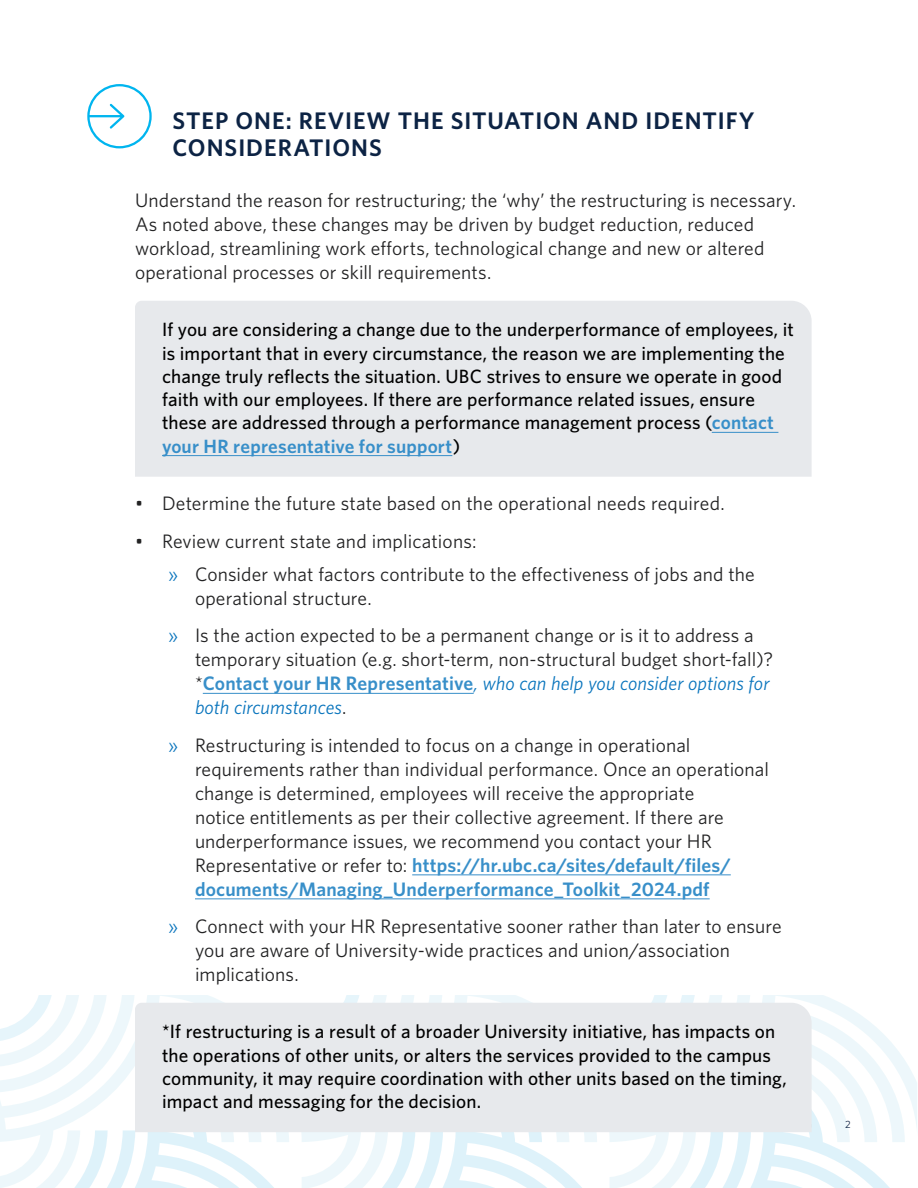
<style>
.page{position:relative;width:918px;height:1188px;background:#fff}
.page>*{position:absolute;margin:0;border:0;box-sizing:border-box;transform-origin:0 0}
.Header_1{font:600 24px/27px "Whitney";letter-spacing:.04em;color:#0c2344}
._11_5_pt_text{font:19.5px/24px "Whitney";letter-spacing:.005em;color:#222223}
._11_Body_medium_indent_shading{font:500 19.2px/23.2px "Whitney";letter-spacing:.005em;color:#000}
.t1{font:10.5px "Whitney";color:#0c2344}
.s1{font-weight:600;color:#388fc9}
.s2{color:#0a75bd}
.s3{font-style:italic;color:#0a75bd}
</style>
<div class="page">
<svg style="left:0;top:996px;width:917px;height:192px"></svg>
<div style="left:135px;top:301px;width:677px;height:176px;background:#e7e9ec"></div>
<hr style="left:712px;top:432px;width:66px;height:1px;background:#388fc9">
<hr style="left:162px;top:455px;width:290px;height:1px;background:#388fc9">
<hr style="left:203px;top:693px;width:271px;height:1px;background:#388fc9">
<hr style="left:412px;top:874px;width:319px;height:1px;background:#388fc9">
<hr style="left:195px;top:898px;width:515px;height:1px;background:#388fc9">
<div style="left:135px;top:1003px;width:677px;height:129px;background:#e7e9ec"></div>
<svg style="left:87px;top:84px;width:65px;height:64px"></svg>
<h1 class="Header_1" style="left:172px;top:107px;width:584px">STEP ONE: REVIEW THE SITUATION AND IDENTIFY<br>CONSIDERATIONS</h1>
<p class="_11_5_pt_text" style="left:135px;top:188px;width:662px">Understand the reason for restructuring; the ‘why’ the restructuring is necessary.<br>As noted above, these changes may be driven by budget reduction, reduced workload, streamlining work efforts, technological change and new or altered operational processes or skill requirements.</p>
<p class="_11_Body_medium_indent_shading" style="left:162px;top:318px;width:634px">If you are considering a change due to the underperformance of employees, it is important that in every circumstance, the reason we are implementing the change truly reflects the situation. UBC strives to ensure we operate in good faith with our employees. If there are performance related issues, ensure these are addressed through a performance management process (<span class="s1">contact your HR representative for support</span>)</p>
<p class="_11_5_pt_text" style="left:135px;top:491px;width:591px">• Determine the future state based on the operational needs required.</p>
<p class="_11_5_pt_text" style="left:135px;top:529px;width:343px">• Review current state and implications:</p>
<p class="_11_5_pt_text" style="left:195px;top:562px;width:561px;text-indent:-27px"><span class="s2">»</span> Consider what factors contribute to the effectiveness of jobs and the operational structure.</p>
<p class="_11_5_pt_text" style="left:195px;top:623px;width:580px;text-indent:-27px"><span class="s2">»</span> Is the action expected to be a permanent change or is it to address a temporary situation (e.g. short-term, non-structural budget short-fall)? *<span class="s1">Contact your HR Representative</span><span class="s3">, who can help you consider options for both circumstances</span>.</p>
<p class="_11_5_pt_text" style="left:195px;top:733px;width:576px;text-indent:-27px"><span class="s2">»</span> Restructuring is intended to focus on a change in operational requirements rather than individual performance. Once an operational change is determined, employees will receive the appropriate<br>notice entitlements as per their collective agreement. If there are underperformance issues, we recommend you contact your HR Representative or refer to: <span class="s1">https://hr.ubc.ca/sites/default/files/ documents/Managing_Underperformance_Toolkit_2024.pdf</span></p>
<p class="_11_5_pt_text" style="left:195px;top:914px;width:588px;text-indent:-27px"><span class="s2">»</span> Connect with your HR Representative sooner rather than later to ensure you are aware of University-wide practices and union/association implications.</p>
<p class="_11_Body_medium_indent_shading" style="left:162px;top:1020px;width:626px">*If restructuring is a result of a broader University initiative, has impacts on the operations of other units, or alters the services provided to the campus community, it may require coordination with other units based on the timing, impact and messaging for the decision.</p>
<p class="t1" style="left:845px;top:1117px;width:7px">2</p>
</div>
